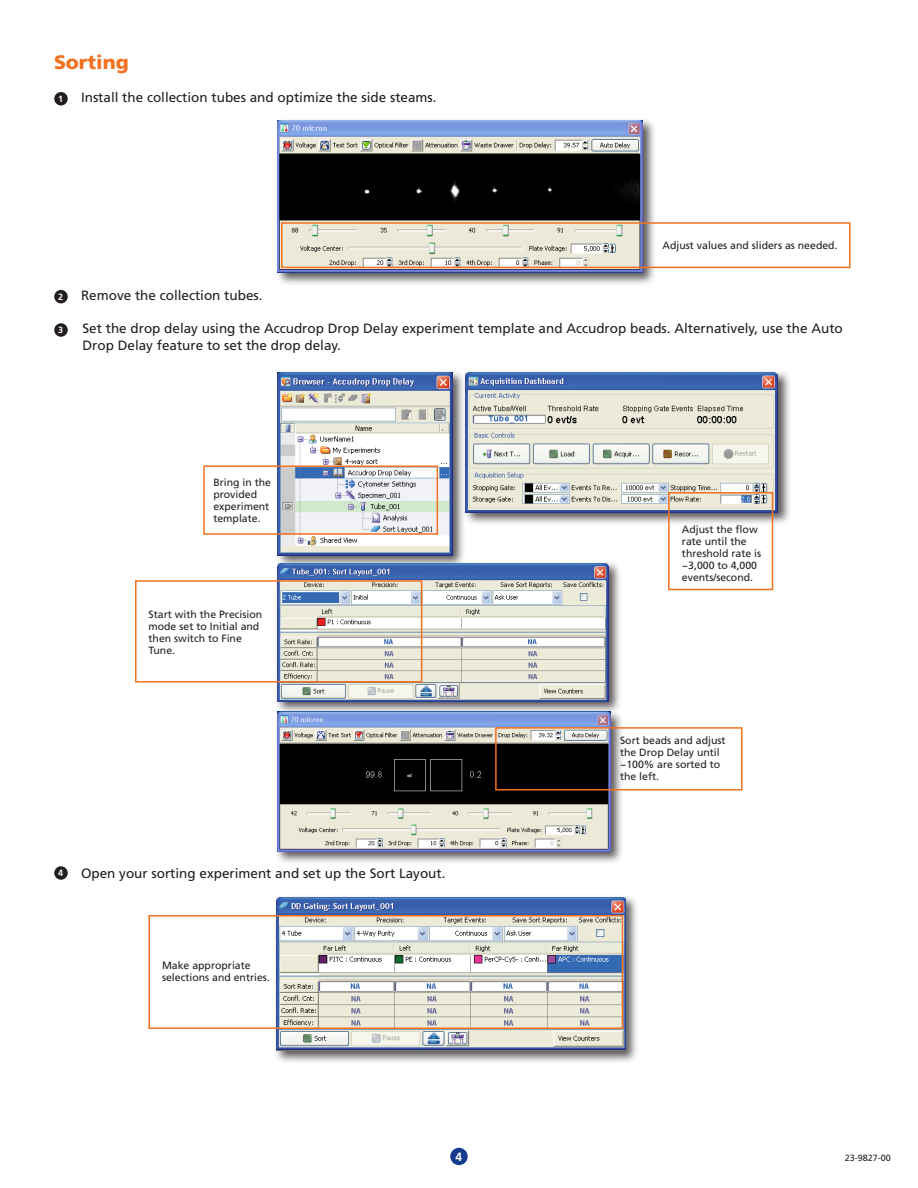
<style>
.page{position:relative;width:918px;height:1188px;background:#fff}
.page>*{position:absolute;margin:0;border:0;box-sizing:border-box;transform-origin:0 0}
.t1{font:900 19.5px "Frutiger";color:#f37121}
.t2{font:13.5px/16.5px "Frutiger";color:#231f20}
.t3{font:700 12px "Frutiger";color:#fff}
.t4{font:10.5px/12px "Frutiger";color:#231f20}
.t5{font:9px "Frutiger";color:#231f20}
.t6{font:700 9px "Frutiger";color:#fff}
</style>
<div class="page">
<div style="left:275px;top:117px;width:466px;height:232px;background:#231f20;opacity:.75"></div>
<img style="left:278px;top:120px;width:365px;height:153px">
<div style="left:281px;top:222px;width:569px;height:46px;border:2px solid #f37121"></div>
<div style="left:275px;top:369px;width:230px;height:223px;background:#231f20;opacity:.75"></div>
<img style="left:278px;top:372px;width:174px;height:183px">
<div style="left:463px;top:369px;width:376px;height:223px;background:#231f20;opacity:.75"></div>
<img style="left:466px;top:372px;width:312px;height:141px">
<div style="left:203px;top:465px;width:235px;height:70px;border:2px solid #f37121"></div>
<div style="left:668px;top:492px;width:105px;height:98px;border:2px solid #f37121"></div>
<div style="left:275px;top:560px;width:466px;height:232px;background:#231f20;opacity:.75"></div>
<img style="left:278px;top:563px;width:331px;height:138px">
<div style="left:274px;top:709px;width:467px;height:231px;background:#231f20;opacity:.75"></div>
<img style="left:277px;top:712px;width:333px;height:139px">
<div style="left:135px;top:580px;width:287px;height:102px;border:2px solid #f37121"></div>
<div style="left:495px;top:727px;width:247px;height:63px;border:2px solid #f37121"></div>
<div style="left:274px;top:894px;width:375px;height:223px;background:#231f20;opacity:.75"></div>
<img style="left:277px;top:897px;width:348px;height:153px">
<div style="left:148px;top:915px;width:475px;height:114px;border:2px solid #f37121"></div>
<div style="left:450px;top:1148px;width:18px;height:17px;background:#143b8d;border-radius:50%"></div>
<div style="left:54px;top:92px;width:14px;height:14px;background:#231f20;border-radius:50%"></div>
<div style="left:54px;top:290px;width:14px;height:13px;background:#231f20;border-radius:50%"></div>
<div style="left:54px;top:323px;width:14px;height:14px;background:#231f20;border-radius:50%"></div>
<div style="left:54px;top:866px;width:14px;height:14px;background:#231f20;border-radius:50%"></div>
<p class="t1" style="left:54px;top:51px;width:76px">Sorting</p>
<p class="t2" style="left:81px;top:89px;width:357px">Install the collection tubes and optimize the side steams.</p>
<p class="t6" style="left:58px;top:93px;width:7px">1</p>
<p class="t4" style="left:663px;top:239px;width:177px">Adjust values and sliders as needed.</p>
<p class="t6" style="left:58px;top:291px;width:7px">2</p>
<p class="t6" style="left:58px;top:325px;width:7px">3</p>
<p class="t2" style="left:81px;top:287px;width:183px">Remove the collection tubes.</p>
<p class="t2" style="left:82px;top:320px;width:762px">Set the drop delay using the Accudrop Drop Delay experiment template and Accudrop beads. Alternatively, use the Auto<br>Drop Delay feature to set the drop delay.</p>
<p class="t4" style="left:213px;top:476px;width:59px">Bring in the</p>
<p class="t4" style="left:213px;top:488px;width:45px">provided</p>
<p class="t4" style="left:213px;top:500px;width:58px">experiment</p>
<p class="t4" style="left:213px;top:512px;width:49px">template.</p>
<p class="t4" style="left:148px;top:608px;width:115px">Start with the Precision mode set to Initial and then switch to Fine<br>Tune.</p>
<p class="t6" style="left:58px;top:868px;width:7px">4</p>
<p class="t2" style="left:81px;top:865px;width:366px">Open your sorting experiment and set up the Sort Layout.</p>
<p class="t4" style="left:162px;top:960px;width:109px">Make appropriate selections and entries.</p>
<p class="t4" style="left:682px;top:524px;width:81px">Adjust the flow rate until the threshold rate is ~3,000 to 4,000 events/second.</p>
<p class="t4" style="left:620px;top:735px;width:107px">Sort beads and adjust the Drop Delay until ~100% are sorted to the left.</p>
<p class="t3" style="left:456px;top:1150px;width:8px">4</p>
<p class="t5" style="left:845px;top:1153px;width:48px">23-9827-00</p>
</div>
